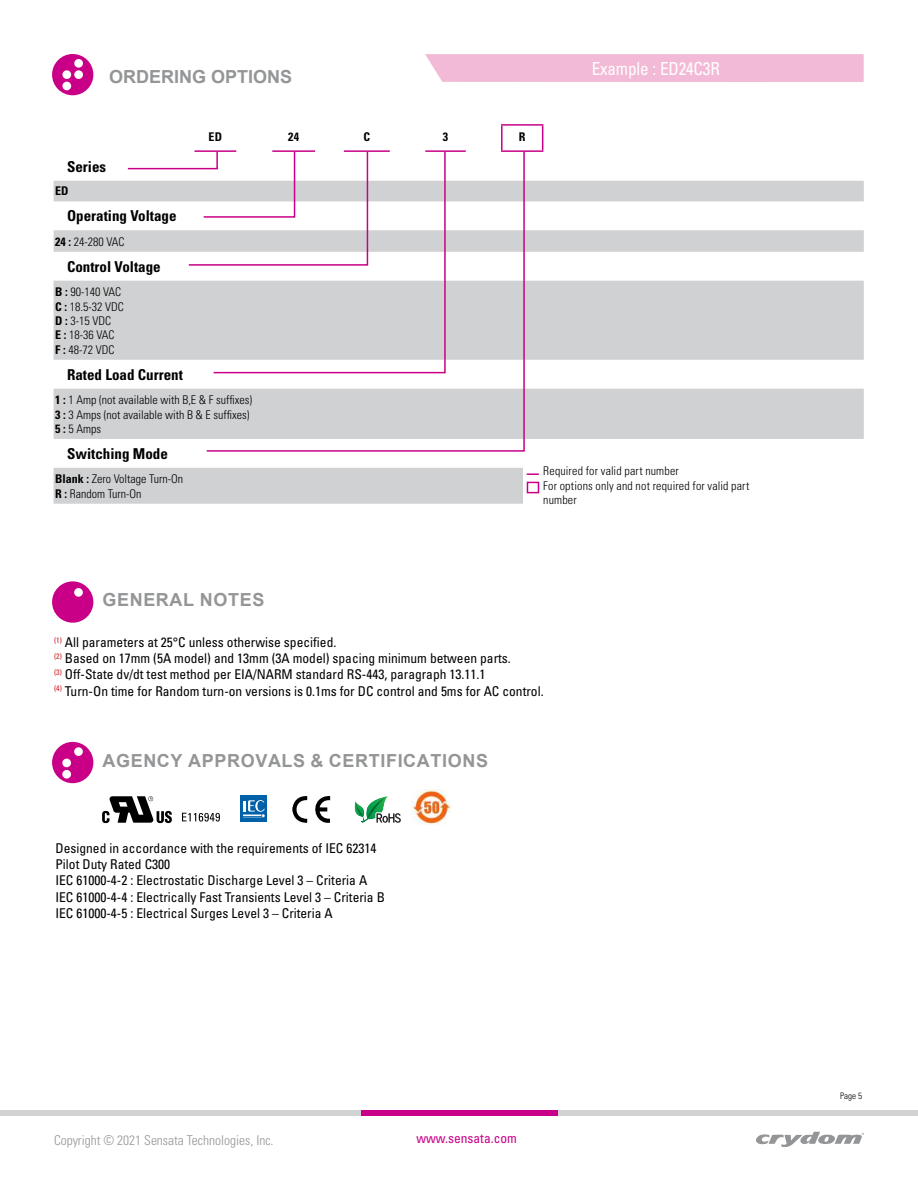
<style>
.page{position:relative;width:918px;height:1188px;background:#fff}
.page>*{position:absolute;margin:0;border:0;box-sizing:border-box;transform-origin:0 0}
.t1{font:700 18px "Arial";letter-spacing:.035em;color:#939597}
.t2{font:700 18px "Arial";color:#939597}
.t3{font:condensed 18px "Univers LT Std";letter-spacing:-.01em;color:#fff;scale:.95 1}
.t4{font:700 condensed 15px "Univers LT Std";color:#000}
.t5{font:condensed 13.5px/16.2px "Univers LT Std";color:#000}
.t6{font:300 condensed 13.5px "Univers";color:#939597}
.t7{font:condensed 13.5px "Univers LT Std";color:#c90087}
.t8{font:300 condensed 12px/14.4px "Univers";color:#000}
.t9{font:700 condensed 12px "Univers LT Std";color:#000}
.t10{font:300 condensed 9px "Univers";color:#000}
.s1{font-family:"Univers LT Std";font-weight:700}
</style>
<div class="page">
<div style="left:0;top:1110px;width:918px;height:6px;background:#d1d2d4"></div>
<div style="left:361px;top:1110px;width:197px;height:6px;background:#c90087"></div>
<div style="left:425px;top:54px;width:439px;height:28px;background:#f2bad6"></div>
<svg style="left:54px;top:181px;width:810px;height:323px;fill:#d0d1d2"></svg>
<hr style="left:501px;top:124px;width:42px;height:2px;background:#c90087">
<hr style="left:501px;top:126px;width:2px;height:24px;background:#c90087">
<svg style="left:542px;top:126px;width:1px;height:24px"></svg>
<hr style="left:501px;top:150px;width:42px;height:2px;background:#c90087">
<svg style="left:126px;top:150px;width:79px;height:116px"></svg>
<svg style="left:205px;top:150px;width:321px;height:302px"></svg>
<div style="left:52px;top:54px;width:41px;height:41px;background:#c90087;border-radius:50%"></div>
<div style="left:74px;top:59px;width:9px;height:9px;background:#fff;border-radius:50%"></div>
<div style="left:62px;top:70px;width:9px;height:9px;background:#fff;border-radius:50%"></div>
<div style="left:74px;top:70px;width:9px;height:9px;background:#fff;border-radius:50%"></div>
<div style="left:62px;top:82px;width:9px;height:8px;background:#fff;border-radius:50%"></div>
<div style="left:52px;top:581px;width:41px;height:42px;background:#c90087;border-radius:50%"></div>
<div style="left:74px;top:588px;width:9px;height:9px;background:#fff;border-radius:50%"></div>
<img style="left:411px;top:789px;width:39px;height:36px">
<svg style="left:354px;top:798px;width:47px;height:25px"></svg>
<svg style="left:292px;top:796px;width:38px;height:27px"></svg>
<svg style="left:102px;top:796px;width:70px;height:27px"></svg>
<svg style="left:182px;top:813px;width:38px;height:9px"></svg>
<div style="left:240px;top:795px;width:27px;height:27px;background:#0060a8"></div>
<svg style="left:243px;top:800px;width:22px;height:18px"></svg>
<div style="left:52px;top:742px;width:41px;height:41px;background:#c90087;border-radius:50%"></div>
<div style="left:74px;top:747px;width:9px;height:9px;background:#fff;border-radius:50%"></div>
<div style="left:62px;top:759px;width:9px;height:8px;background:#fff;border-radius:50%"></div>
<div style="left:62px;top:770px;width:9px;height:9px;background:#fff;border-radius:50%"></div>
<div style="left:523px;top:457px;width:341px;height:66px;background:#fff"></div>
<svg style="left:527px;top:473px;width:12px;height:2px"></svg>
<div style="left:527px;top:482px;width:12px;height:11px;border:2px solid #c90087"></div>
<svg style="left:756px;top:1132px;width:108px;height:15px"></svg>
<h1 class="t2" style="left:109px;top:70px;width:185px">ORDERING OPTIONS</h1>
<h1 class="t3" style="left:592px;top:61px;width:136px">Example : ED24C3R</h1>
<p class="t9" style="left:209px;top:132px;width:15px">ED</p>
<p class="t9" style="left:288px;top:132px;width:13px">24</p>
<p class="t9" style="left:364px;top:132px;width:8px">C</p>
<p class="t9" style="left:443px;top:132px;width:7px">3</p>
<p class="t9" style="left:519px;top:132px;width:8px">R</p>
<p class="t4" style="left:67px;top:161px;width:41px">Series</p>
<p class="t9" style="left:55px;top:187px;width:15px">ED</p>
<p class="t4" style="left:67px;top:210px;width:111px">Operating Voltage</p>
<p class="t8" style="left:55px;top:236px;width:71px"><span class="s1">24 :</span> 24-280 VAC</p>
<p class="t4" style="left:67px;top:261px;width:95px">Control Voltage</p>
<p class="t8" style="left:55px;top:286px;width:70px"><span class="s1">B :</span> 90-140 VAC<br><span class="s1">C :</span> 18.5-32 VDC<br><span class="s1">D :</span> 3-15 VDC<br><span class="s1">E :</span> 18-36 VAC<br><span class="s1">F :</span> 48-72 VDC</p>
<p class="t4" style="left:67px;top:369px;width:117px">Rated Load Current</p>
<p class="t8" style="left:55px;top:394px;width:199px"><span class="s1">1 :</span> 1 Amp (not available with B,E &amp; F suffixes)<br><span class="s1">3 :</span> 3 Amps (not available with B &amp; E suffixes)<br><span class="s1">5 :</span> 5 Amps</p>
<p class="t4" style="left:67px;top:448px;width:102px">Switching Mode</p>
<p class="t8" style="left:55px;top:473px;width:129px"><span class="s1">Blank :</span> Zero Voltage Turn-On<br><span class="s1">R :</span> Random Turn-On</p>
<p class="t8" style="left:543px;top:465px;width:208px">Required for valid part number<br>For options only and not required for valid part number</p>
<h1 class="t1" style="left:102px;top:593px;width:163px">GENERAL NOTES</h1>
<p class="t5" style="left:54px;top:635px;width:491px"><sup>(1)</sup> All parameters at 25°C unless otherwise specified.<br><sup>(2)</sup> Based on 17mm (5A model) and 13mm (3A model) spacing minimum between parts.<br><sup>(3)</sup> Off-State dv/dt test method per EIA/NARM standard RS-443, paragraph 13.11.1<br><sup>(4)</sup> Turn-On time for Random turn-on versions is 0.1ms for DC control and 5ms for AC control.</p>
<h1 class="t1" style="left:102px;top:754px;width:387px">AGENCY APPROVALS &amp; CERTIFICATIONS</h1>
<p class="t5" style="left:55px;top:841px;width:331px">Designed in accordance with the requirements of IEC 62314<br>Pilot Duty Rated C300<br>IEC 61000-4-2 : Electrostatic Discharge Level 3 – Criteria A IEC 61000-4-4 : Electrically Fast Transients Level 3 – Criteria B IEC 61000-4-5 : Electrical Surges Level 3 – Criteria A</p>
<p class="t6" style="left:54px;top:1135px;width:221px">Copyright © 2021 Sensata Technologies, Inc.</p>
<p class="t7" style="left:416px;top:1133px;width:102px">www.sensata.com</p>
<p class="t10" style="left:840px;top:1092px;width:23px">Page 5</p>
</div>
